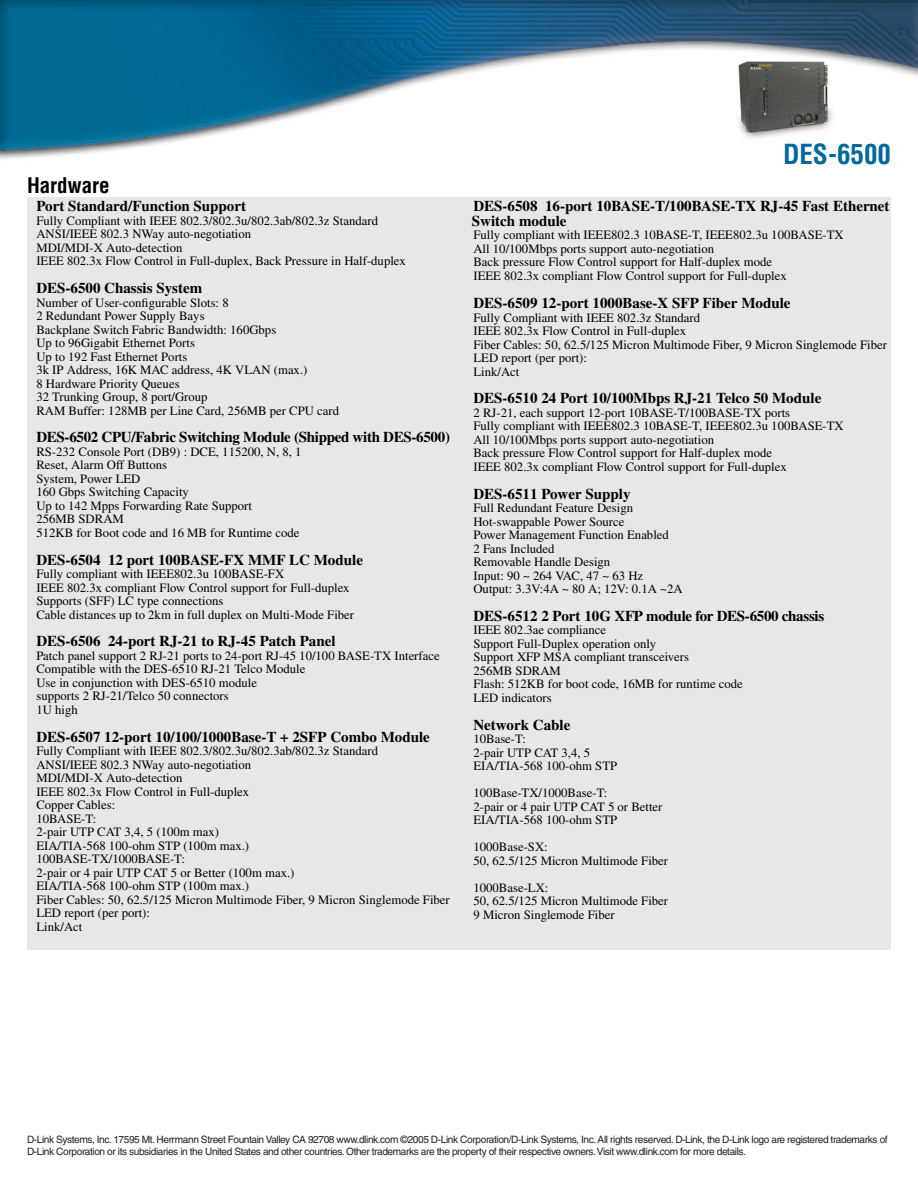
<style>
.page{position:relative;width:918px;height:1188px;background:#fff}
.page>*{position:absolute;margin:0;border:0;box-sizing:border-box;transform-origin:0 0}
.t1{font:700 condensed 27px "Helvetica";color:#00689a}
.t2{font:700 condensed 21px "Helvetica";color:#000}
.t3{font:700 15px/14.2px "Times";color:#000}
.t4{font:700 15px "Times";letter-spacing:-.02em;color:#000}
.t5{font:12.75px/13.5px "Times";color:#000}
.t6{font:10.2px/12.6px "Helvetica";letter-spacing:-.04em;color:#231f20}
</style>
<div class="page">
<img style="left:0;top:0;width:918px;height:159px">
<div style="left:27px;top:197px;width:864px;height:753px;background:#e6e7e9"></div>
<img style="left:710px;top:62px;width:134px;height:80px">
<h2 class="t2" style="left:27px;top:172px;width:84px">Hardware</h2>
<p class="t3" style="left:36px;top:199px;width:211px">Port Standard/Function Support</p>
<p class="t5" style="left:36px;top:214px;width:371px">Fully Compliant with IEEE 802.3/802.3u/802.3ab/802.3z Standard ANSI/IEEE 802.3 NWay auto-negotiation<br>MDI/MDI-X Auto-detection<br>IEEE 802.3x Flow Control in Full-duplex, Back Pressure in Half-duplex</p>
<p class="t3" style="left:36px;top:281px;width:167px">DES-6500 Chassis System</p>
<p class="t5" style="left:36px;top:296px;width:304px">Number of User-configurable Slots: 8<br>2 Redundant Power Supply Bays<br>Backplane Switch Fabric Bandwidth: 160Gbps<br>Up to 96Gigabit Ethernet Ports<br>Up to 192 Fast Ethernet Ports<br>3k IP Address, 16K MAC address, 4K VLAN (max.)<br>8 Hardware Priority Queues<br>32 Trunking Group, 8 port/Group<br>RAM Buffer: 128MB per Line Card, 256MB per CPU card</p>
<p class="t4" style="left:36px;top:428px;width:415px">DES-6502 CPU/Fabric Switching Module (Shipped with DES-6500)</p>
<p class="t5" style="left:36px;top:445px;width:267px">RS-232 Console Port (DB9) : DCE, 115200, N, 8, 1<br>Reset, Alarm Off Buttons<br>System, Power LED<br>160 Gbps Switching Capacity<br>Up to 142 Mpps Forwarding Rate Support<br>256MB SDRAM<br>512KB for Boot code and 16 MB for Runtime code</p>
<p class="t3" style="left:36px;top:552px;width:328px">DES-6504 12 port 100BASE-FX MMF LC Module</p>
<p class="t5" style="left:36px;top:567px;width:319px">Fully compliant with IEEE802.3u 100BASE-FX<br>IEEE 802.3x compliant Flow Control support for Full-duplex Supports (SFF) LC type connections<br>Cable distances up to 2km in full duplex on Multi-Mode Fiber</p>
<p class="t3" style="left:36px;top:634px;width:301px">DES-6506 24-port RJ-21 to RJ-45 Patch Panel</p>
<p class="t5" style="left:36px;top:649px;width:405px">Patch panel support 2 RJ-21 ports to 24-port RJ-45 10/100 BASE-TX Interface Compatible with the DES-6510 RJ-21 Telco Module<br>Use in conjunction with DES-6510 module<br>supports 2 RJ-21/Telco 50 connectors<br>1U high</p>
<p class="t3" style="left:36px;top:729px;width:395px">DES-6507 12-port 10/100/1000Base-T + 2SFP Combo Module</p>
<p class="t5" style="left:36px;top:744px;width:415px">Fully Compliant with IEEE 802.3/802.3u/802.3ab/802.3z Standard<br>ANSI/IEEE 802.3 NWay auto-negotiation<br>MDI/MDI-X Auto-detection<br>IEEE 802.3x Flow Control in Full-duplex<br>Copper Cables:<br>10BASE-T:<br>2-pair UTP CAT 3,4, 5 (100m max)<br>EIA/TIA-568 100-ohm STP (100m max.)<br>100BASE-TX/1000BASE-T:<br>2-pair or 4 pair UTP CAT 5 or Better (100m max.)<br>EIA/TIA-568 100-ohm STP (100m max.)<br>Fiber Cables: 50, 62.5/125 Micron Multimode Fiber, 9 Micron Singlemode Fiber LED report (per port):<br>Link/Act</p>
<h1 class="t1" style="left:783px;top:137px;width:109px">DES-6500</h1>
<p class="t3" style="left:472px;top:199px;width:419px">DES-6508 16-port 10BASE-T/100BASE-TX RJ-45 Fast Ethernet<br>Switch module</p>
<p class="t5" style="left:473px;top:228px;width:372px">Fully compliant with IEEE802.3 10BASE-T, IEEE802.3u 100BASE-TX All 10/100Mbps ports support auto-negotiation<br>Back pressure Flow Control support for Half-duplex mode<br>IEEE 802.3x compliant Flow Control support for Full-duplex</p>
<p class="t3" style="left:473px;top:296px;width:319px">DES-6509 12-port 1000Base-X SFP Fiber Module</p>
<p class="t5" style="left:473px;top:311px;width:415px">Fully Compliant with IEEE 802.3z Standard<br>IEEE 802.3x Flow Control in Full-duplex<br>Fiber Cables: 50, 62.5/125 Micron Multimode Fiber, 9 Micron Singlemode Fiber LED report (per port):<br>Link/Act</p>
<p class="t3" style="left:473px;top:391px;width:349px">DES-6510 24 Port 10/100Mbps RJ-21 Telco 50 Module</p>
<p class="t5" style="left:473px;top:406px;width:372px">2 RJ-21, each support 12-port 10BASE-T/100BASE-TX ports<br>Fully compliant with IEEE802.3 10BASE-T, IEEE802.3u 100BASE-TX All 10/100Mbps ports support auto-negotiation<br>Back pressure Flow Control support for Half-duplex mode<br>IEEE 802.3x compliant Flow Control support for Full-duplex</p>
<p class="t3" style="left:473px;top:486px;width:159px">DES-6511 Power Supply</p>
<p class="t5" style="left:473px;top:501px;width:211px">Full Redundant Feature Design<br>Hot-swappable Power Source<br>Power Management Function Enabled<br>2 Fans Included<br>Removable Handle Design<br>Input: 90 ~ 264 VAC, 47 ~ 63 Hz<br>Output: 3.3V:4A ~ 80 A; 12V: 0.1A ~2A</p>
<p class="t4" style="left:473px;top:607px;width:352px">DES-6512 2 Port 10G XFP module for DES-6500 chassis</p>
<p class="t5" style="left:473px;top:623px;width:271px">IEEE 802.3ae compliance<br>Support Full-Duplex operation only<br>Support XFP MSA compliant transceivers<br>256MB SDRAM<br>Flash: 512KB for boot code, 16MB for runtime code<br>LED indicators</p>
<p class="t3" style="left:473px;top:717px;width:98px">Network Cable</p>
<p class="t5" style="left:473px;top:732px;width:145px">10Base-T:<br>2-pair UTP CAT 3,4, 5<br>EIA/TIA-568 100-ohm STP</p>
<p class="t5" style="left:473px;top:786px;width:191px">100Base-TX/1000Base-T:<br>2-pair or 4 pair UTP CAT 5 or Better<br>EIA/TIA-568 100-ohm STP</p>
<p class="t5" style="left:473px;top:840px;width:196px">1000Base-SX:<br>50, 62.5/125 Micron Multimode Fiber</p>
<p class="t5" style="left:473px;top:881px;width:196px">1000Base-LX:<br>50, 62.5/125 Micron Multimode Fiber<br>9 Micron Singlemode Fiber</p>
<p class="t6" style="left:27px;top:1133px;width:862px">D-Link Systems, Inc. 17595 Mt. Herrmann Street Fountain Valley CA 92708 www.dlink.com ©2005 D-Link Corporation/D-Link Systems, Inc. All rights reserved. D-Link, the D-Link logo are registered trademarks of<br>D-Link Corporation or its subsidiaries in the United States and other countries. Other trademarks are the property of their respective owners. Visit www.dlink.com for more details.</p>
</div>
